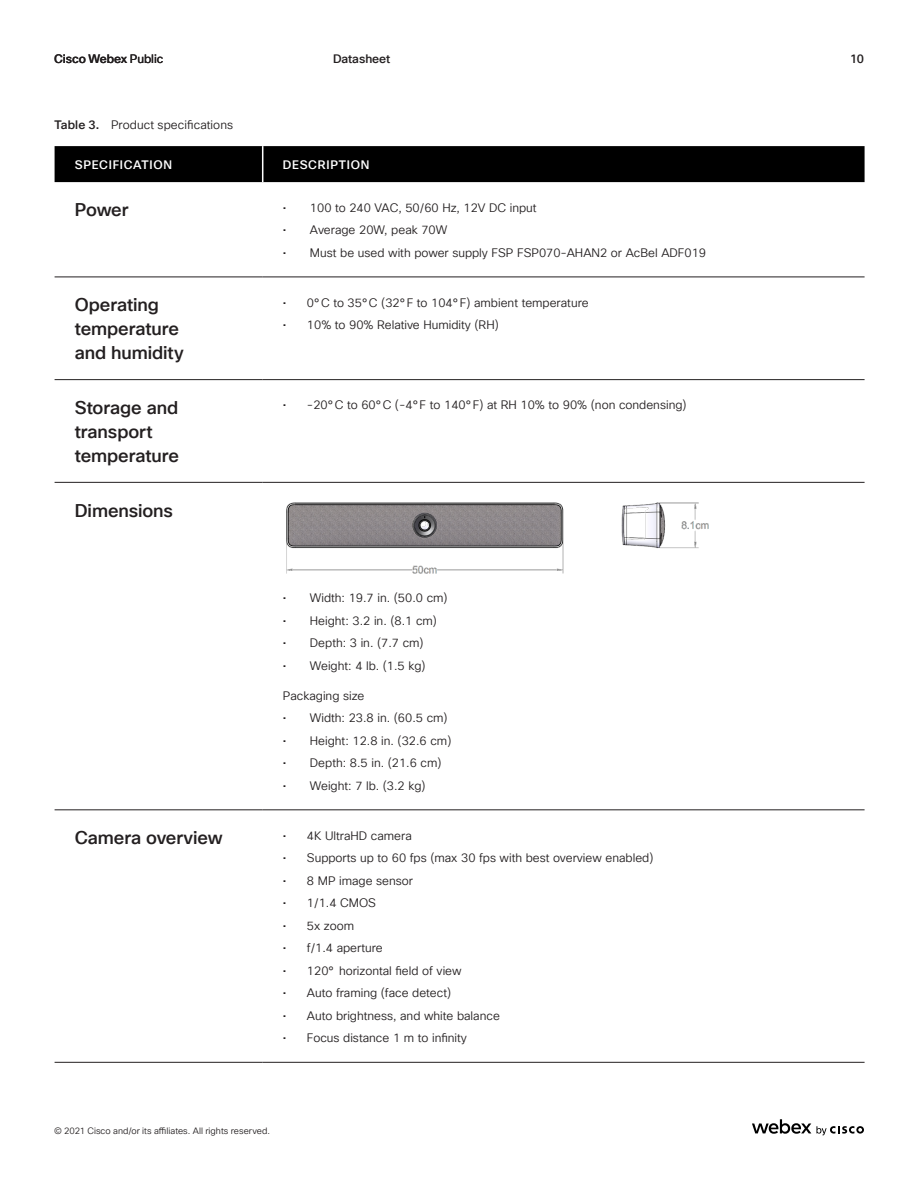
<style>
.page{position:relative;width:918px;height:1188px;background:#fff}
.page>*{position:absolute;margin:0;border:0;box-sizing:border-box;transform-origin:0 0}
.H5_Paragraph_Title{font:500 18px/24px "Cisco Sans TT";letter-spacing:-.005em;color:#231f20}
.Caption_Bullet{font:12px "Cisco Sans TT Light";color:#231f20}
.t1{font:500 12px "Cisco Sans TT";letter-spacing:-.005em;color:#231f20}
.t2{font:500 12px "Cisco Sans TT";letter-spacing:.06em;color:#fff}
.t3{font:9px "Cisco Sans TT Light";letter-spacing:.005em;color:#231f20}
.s1{font-weight:400}
.s2{font-family:"Cisco Sans TT";font-weight:500}
</style>
<div class="page">
<div style="left:55px;top:146px;width:810px;height:36px;background:#000"></div>
<hr style="left:55px;top:277px;width:208px;height:1px;background:#231f20">
<hr style="left:263px;top:277px;width:602px;height:1px;background:#231f20">
<hr style="left:55px;top:379px;width:208px;height:1px;background:#231f20">
<hr style="left:263px;top:379px;width:602px;height:1px;background:#231f20">
<hr style="left:55px;top:482px;width:208px;height:1px;background:#231f20">
<hr style="left:263px;top:482px;width:602px;height:1px;background:#231f20">
<hr style="left:263px;top:810px;width:602px;height:1px;background:#231f20">
<hr style="left:55px;top:1062px;width:208px;height:1px;background:#231f20">
<hr style="left:263px;top:1062px;width:602px;height:1px;background:#231f20">
<hr style="left:55px;top:810px;width:208px;height:1px;background:#231f20">
<hr style="left:262px;top:146px;width:1px;height:36px;background:#fff">
<img style="left:286px;top:502px;width:423px;height:72px">
<svg style="left:752px;top:1119px;width:112px;height:16px"></svg>
<p class="t1" style="left:54px;top:51px;width:111px">Cisco Webex <span class="s1">Public</span></p>
<p class="t1" style="left:333px;top:51px;width:59px">Datasheet</p>
<p class="t1" style="left:850px;top:51px;width:15px">10</p>
<p class="Caption_Bullet" style="left:55px;top:117px;width:180px"><span class="s2">Table 3.</span> Product specifications</p>
<p class="t2" style="left:75px;top:157px;width:99px">SPECIFICATION</p>
<p class="t2" style="left:283px;top:157px;width:88px">DESCRIPTION</p>
<p class="H5_Paragraph_Title" style="left:75px;top:199px;width:55px">Power</p>
<p class="Caption_Bullet" style="left:283px;top:200px;width:255px">• 100 to 240 VAC, 50/60 Hz, 12V DC input</p>
<p class="Caption_Bullet" style="left:283px;top:222px;width:166px">• Average 20W, peak 70W</p>
<p class="Caption_Bullet" style="left:283px;top:245px;width:425px">• Must be used with power supply FSP FSP070-AHAN2 or AcBel ADF019</p>
<p class="H5_Paragraph_Title" style="left:75px;top:294px;width:110px">Operating temperature and humidity</p>
<p class="Caption_Bullet" style="left:283px;top:295px;width:307px">• 0°C to 35°C (32°F to 104°F) ambient temperature</p>
<p class="Caption_Bullet" style="left:283px;top:317px;width:217px">• 10% to 90% Relative Humidity (RH)</p>
<p class="H5_Paragraph_Title" style="left:75px;top:396px;width:106px">Storage and transport temperature</p>
<p class="Caption_Bullet" style="left:283px;top:397px;width:405px">• -20°C to 60°C (-4°F to 140°F) at RH 10% to 90% (non condensing)</p>
<p class="H5_Paragraph_Title" style="left:75px;top:499px;width:100px">Dimensions</p>
<p class="Caption_Bullet" style="left:283px;top:590px;width:166px">• Width: 19.7 in. (50.0 cm)</p>
<p class="Caption_Bullet" style="left:283px;top:613px;width:156px">• Height: 3.2 in. (8.1 cm)</p>
<p class="Caption_Bullet" style="left:283px;top:635px;width:142px">• Depth: 3 in. (7.7 cm)</p>
<p class="Caption_Bullet" style="left:283px;top:658px;width:144px">• Weight: 4 lb. (1.5 kg)</p>
<p class="Caption_Bullet" style="left:283px;top:688px;width:83px">Packaging size</p>
<p class="Caption_Bullet" style="left:283px;top:710px;width:166px">• Width: 23.8 in. (60.5 cm)</p>
<p class="Caption_Bullet" style="left:283px;top:733px;width:170px">• Height: 12.8 in. (32.6 cm)</p>
<p class="Caption_Bullet" style="left:283px;top:755px;width:160px">• Depth: 8.5 in. (21.6 cm)</p>
<p class="Caption_Bullet" style="left:283px;top:778px;width:144px">• Weight: 7 lb. (3.2 kg)</p>
<p class="H5_Paragraph_Title" style="left:75px;top:827px;width:149px">Camera overview</p>
<p class="Caption_Bullet" style="left:283px;top:828px;width:130px">• 4K UltraHD camera</p>
<p class="Caption_Bullet" style="left:283px;top:850px;width:372px">• Supports up to 60 fps (max 30 fps with best overview enabled)</p>
<p class="Caption_Bullet" style="left:283px;top:873px;width:132px">• 8 MP image sensor</p>
<p class="Caption_Bullet" style="left:283px;top:895px;width:95px">• 1/1.4 CMOS</p>
<p class="Caption_Bullet" style="left:283px;top:918px;width:73px">• 5x zoom</p>
<p class="Caption_Bullet" style="left:283px;top:940px;width:101px">• f/1.4 aperture</p>
<p class="Caption_Bullet" style="left:283px;top:963px;width:180px">• 120° horizontal field of view</p>
<p class="Caption_Bullet" style="left:283px;top:985px;width:170px">• Auto framing (face detect)</p>
<p class="Caption_Bullet" style="left:283px;top:1008px;width:219px">• Auto brightness, and white balance</p>
<p class="Caption_Bullet" style="left:283px;top:1030px;width:186px">• Focus distance 1 m to infinity</p>
<p class="t3" style="left:54px;top:1125px;width:217px">© 2021 Cisco and/or its affiliates. All rights reserved.</p>
</div>
